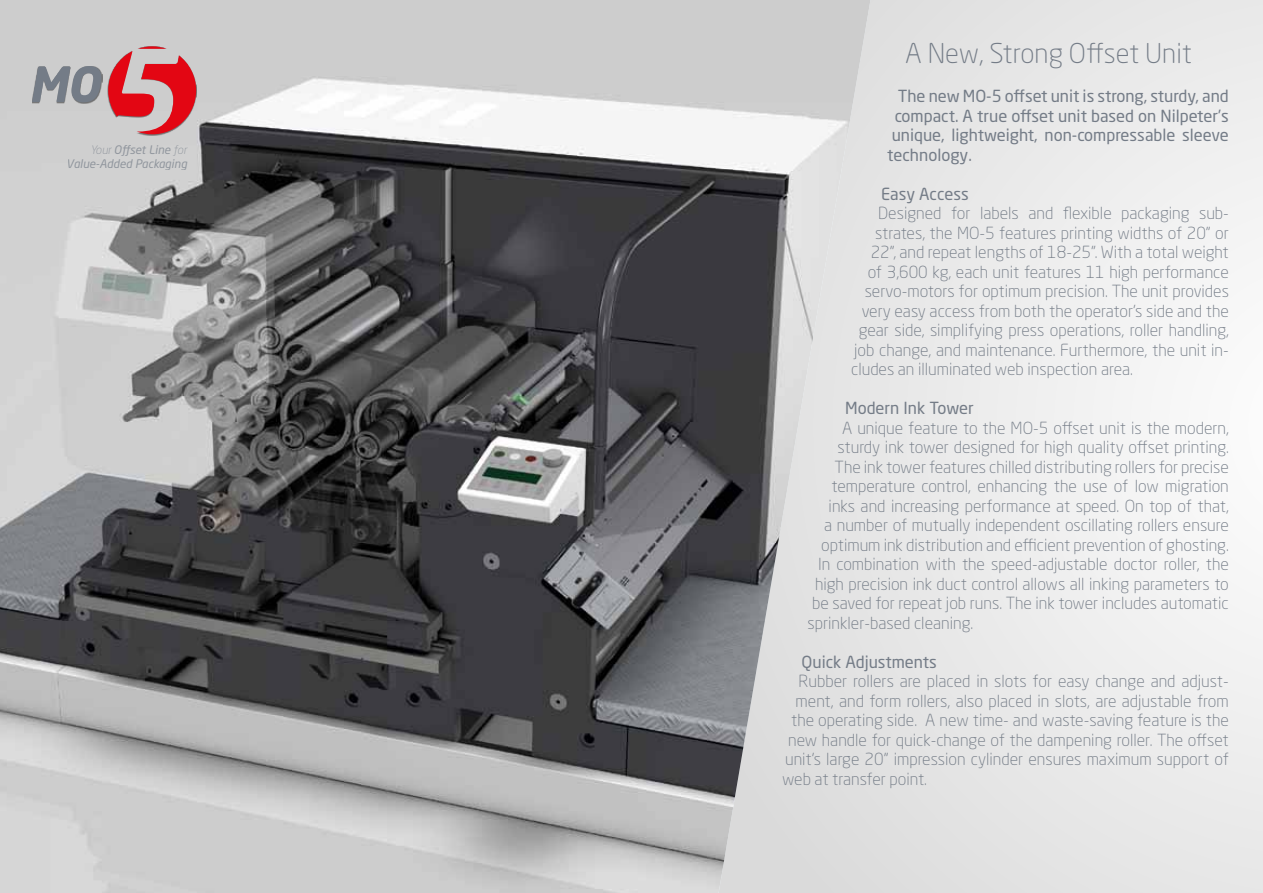
<style>
.page{position:relative;width:1263px;height:893px;background:#fff}
.page>*{position:absolute;margin:0;border:0;box-sizing:border-box;transform-origin:0 0}
.t1{font:300 27px "Neo Sans Std";color:#747c87}
.t2{font:300 16.5px "Neo Sans Std";color:#747c87}
.t3{font:16.5px "Neo Sans Std";color:#747c87}
.t4{font:italic 11.7px/14.1px "Neo Sans Std";color:#747c87;text-align:right}
.s1{font-weight:300}
</style>
<div class="page">
<div style="left:638px;top:0;width:625px;height:893px;background:#ebebeb"></div>
<hr style="left:1262px;top:617px;width:1px;height:276px;background:#fff">
<img style="left:0;top:0;width:870px;height:893px">
<img style="left:32px;top:66px;width:70px;height:37px">
<svg style="left:32px;top:66px;width:69px;height:36px"></svg>
<img style="left:108px;top:46px;width:89px;height:89px">
<svg style="left:108px;top:46px;width:88px;height:88px"></svg>
<p class="t4" style="left:67px;top:142px;width:122px"><span class="s1">Your</span> Offset Line <span class="s1">for<br></span>Value-Added Packaging</p>
<h1 class="t1" style="left:905px;top:37px;width:288px">A New, Strong Offset Unit</h1>
<p class="t3" style="left:898px;top:86px;width:333px">The new MO-5 offset unit is strong, sturdy, and</p>
<p class="t3" style="left:895px;top:106px;width:336px">compact. A true offset unit based on Nilpeter’s</p>
<p class="t3" style="left:892px;top:125px;width:339px">unique, lightweight, non-compressable sleeve</p>
<p class="t3" style="left:887px;top:145px;width:86px">technology.</p>
<p class="t3" style="left:881px;top:184px;width:89px">Easy Access</p>
<p class="t2" style="left:878px;top:203px;width:352px">Designed for labels and flexible packaging sub-</p>
<p class="t2" style="left:875px;top:223px;width:355px">strates, the MO-5 features printing widths of 20” or</p>
<p class="t2" style="left:871px;top:242px;width:360px">22”, and repeat lengths of 18-25”. With a total weight</p>
<p class="t2" style="left:868px;top:262px;width:363px">of 3,600 kg, each unit features 11 high performance</p>
<p class="t2" style="left:865px;top:281px;width:366px">servo-motors for optimum precision. The unit provides</p>
<p class="t2" style="left:862px;top:301px;width:369px">very easy access from both the operator’s side and the</p>
<p class="t2" style="left:859px;top:320px;width:372px">gear side, simplifying press operations, roller handling,</p>
<p class="t2" style="left:854px;top:340px;width:376px">job change, and maintenance. Furthermore, the unit in-</p>
<p class="t2" style="left:851px;top:359px;width:283px">cludes an illuminated web inspection area.</p>
<p class="t3" style="left:845px;top:398px;width:130px">Modern Ink Tower</p>
<p class="t2" style="left:842px;top:418px;width:388px">A unique feature to the MO-5 offset unit is the modern,</p>
<p class="t2" style="left:838px;top:437px;width:393px">sturdy ink tower designed for high quality offset printing.</p>
<p class="t2" style="left:835px;top:457px;width:396px">The ink tower features chilled distributing rollers for precise</p>
<p class="t2" style="left:832px;top:476px;width:399px">temperature control, enhancing the use of low migration</p>
<p class="t2" style="left:829px;top:496px;width:402px">inks and increasing performance at speed. On top of that,</p>
<p class="t2" style="left:824px;top:515px;width:406px">a number of mutually independent oscillating rollers ensure</p>
<p class="t2" style="left:821px;top:535px;width:409px">optimum ink distribution and efficient prevention of ghosting.</p>
<p class="t2" style="left:818px;top:554px;width:412px">In combination with the speed-adjustable doctor roller, the</p>
<p class="t2" style="left:815px;top:574px;width:415px">high precision ink duct control allows all inking parameters to</p>
<p class="t2" style="left:812px;top:593px;width:418px">be saved for repeat job runs. The ink tower includes automatic</p>
<p class="t2" style="left:808px;top:613px;width:167px">sprinkler-based cleaning.</p>
<p class="t3" style="left:802px;top:652px;width:137px">Quick Adjustments</p>
<p class="t2" style="left:799px;top:671px;width:432px">Rubber rollers are placed in slots for easy change and adjust-</p>
<p class="t2" style="left:795px;top:691px;width:435px">ment, and form rollers, also placed in slots, are adjustable from</p>
<p class="t2" style="left:791px;top:710px;width:439px">the operating side. A new time- and waste-saving feature is the</p>
<p class="t2" style="left:788px;top:730px;width:442px">new handle for quick-change of the dampening roller. The offset</p>
<p class="t2" style="left:785px;top:749px;width:445px">unit’s large 20” impression cylinder ensures maximum support of</p>
<p class="t2" style="left:782px;top:769px;width:146px">web at transfer point.</p>
</div>
